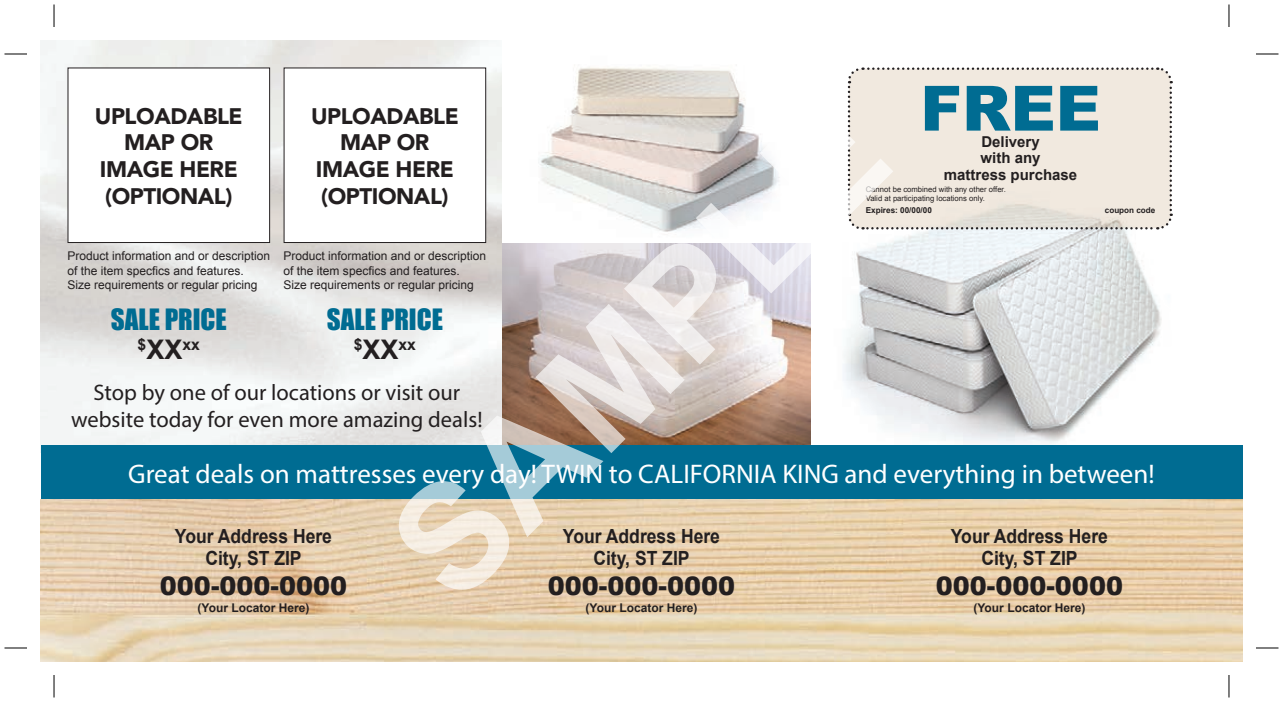
<style>
.page{position:relative;width:1283px;height:702px;background:#fff}
.page>*{position:absolute;margin:0;border:0;box-sizing:border-box;transform-origin:0 0}
.t1{font:700 150px "Arial";color:rgb(255 255 255/.65)}
.t2{font:900 62.4px "Arial";color:#006c92}
.t3{font:27px "Myriad Pro";color:#fff}
.t4{font:27px "Impact";color:#006c92}
.t5{font:900 25.5px "Arial";color:#231f20}
.t6{font:22.5px/27px "Myriad Pro";color:#231f20;text-align:center}
.t7{font:900 22.35px/26.8px "Avenir LT Std";letter-spacing:-.02em;color:#231f20;text-align:center}
.t8{font:700 19.5px/22.6px "Arial";color:#231f20;text-align:center;scale:.9 1}
.t9{font:700 15.75px "Arial";color:#231f20}
.t10{font:700 15px/16.5px "Arial";color:#231f20;text-align:center}
.t11{font:12px/14.4px "Arial";color:#231f20}
.t12{font:700 12px "Arial";color:#231f20}
.t13{font:700 8.1px "Arial";color:#231f20}
.t14{font:7.65px/9.3px "Arial";color:#231f20}
.s1{font-size:27px}
</style>
<div class="page">
<img style="left:40px;top:40px;width:462px;height:406px">
<img style="left:825px;top:231px;width:367px;height:215px">
<img style="left:502px;top:243px;width:308px;height:203px">
<img style="left:40px;top:500px;width:1202px;height:162px">
<div style="left:40px;top:446px;width:1202px;height:54px;background:#006c92"></div>
<img style="left:538px;top:67px;width:242px;height:165px">
<svg style="left:847px;top:67px;width:326px;height:164px;background:#ece5dc"></svg>
<div style="left:68px;top:68px;width:202px;height:175px;background:#fff"></div>
<div style="left:67px;top:67px;width:203px;height:176px;border:1px solid #231f20"></div>
<div style="left:284px;top:68px;width:202px;height:175px;background:#fff"></div>
<div style="left:283px;top:67px;width:203px;height:176px;border:1px solid #231f20"></div>
<svg style="left:4px;top:54px;width:23px;height:1px"></svg>
<svg style="left:1256px;top:54px;width:22px;height:1px"></svg>
<svg style="left:4px;top:648px;width:23px;height:1px"></svg>
<svg style="left:1256px;top:648px;width:22px;height:1px"></svg>
<svg style="left:54px;top:4px;width:1px;height:23px"></svg>
<svg style="left:54px;top:675px;width:1px;height:23px"></svg>
<svg style="left:1228px;top:4px;width:1px;height:23px"></svg>
<svg style="left:1228px;top:675px;width:1px;height:23px"></svg>
<h2 class="t2" style="left:920px;top:63px;width:182px">FREE</h2>
<h1 class="t1" style="left:349px;top:501px;width:627px;rotate:-45deg">SAMPLE</h1>
<h3 class="t7" style="left:95px;top:102px;width:149px">UPLOADABLE<br>MAP OR<br>IMAGE HERE (OPTIONAL)</h3>
<h3 class="t7" style="left:311px;top:102px;width:149px">UPLOADABLE<br>MAP OR<br>IMAGE HERE (OPTIONAL)</h3>
<p class="t10" style="left:943px;top:134px;width:135px">Delivery<br>with any<br>mattress purchase</p>
<p class="t14" style="left:865px;top:185px;width:142px">Cannot be combined with any other offer.<br>Valid at participating locations only.</p>
<p class="t13" style="left:865px;top:204px;width:68px">Expires: 00/00/00</p>
<p class="t13" style="left:1104px;top:204px;width:52px">coupon code</p>
<p class="t11" style="left:68px;top:249px;width:204px">Product information and or description of the item specfics and features.<br>Size requirements or regular pricing</p>
<p class="t11" style="left:284px;top:249px;width:204px">Product information and or description of the item specfics and features.<br>Size requirements or regular pricing</p>
<h3 class="t4" style="left:111px;top:303px;width:117px">SALE PRICE</h3>
<h3 class="t4" style="left:327px;top:303px;width:117px">SALE PRICE</h3>
<h3 class="t9" style="left:138px;top:333px;width:64px">$<span class="s1">XX</span>xx</h3>
<h3 class="t9" style="left:354px;top:333px;width:64px">$<span class="s1">XX</span>xx</h3>
<h3 class="t6" style="left:71px;top:379px;width:413px">Stop by one of our locations or visit our website today for even more amazing deals!</h3>
<h3 class="t3" style="left:128px;top:457px;width:1027px">Great deals on mattresses every day! TWIN to CALIFORNIA KING and everything in between!</h3>
<h3 class="t8" style="left:175px;top:525px;width:176px">Your Address Here<br>City, ST ZIP</h3>
<h3 class="t5" style="left:160px;top:568px;width:189px">000-000-0000</h3>
<p class="t12" style="left:198px;top:599px;width:113px">(Your Locator Here)</p>
<h3 class="t8" style="left:563px;top:525px;width:176px">Your Address Here<br>City, ST ZIP</h3>
<h3 class="t5" style="left:548px;top:568px;width:189px">000-000-0000</h3>
<p class="t12" style="left:585px;top:599px;width:113px">(Your Locator Here)</p>
<h3 class="t8" style="left:951px;top:525px;width:176px">Your Address Here<br>City, ST ZIP</h3>
<h3 class="t5" style="left:936px;top:568px;width:189px">000-000-0000</h3>
<p class="t12" style="left:973px;top:599px;width:113px">(Your Locator Here)</p>
</div>
